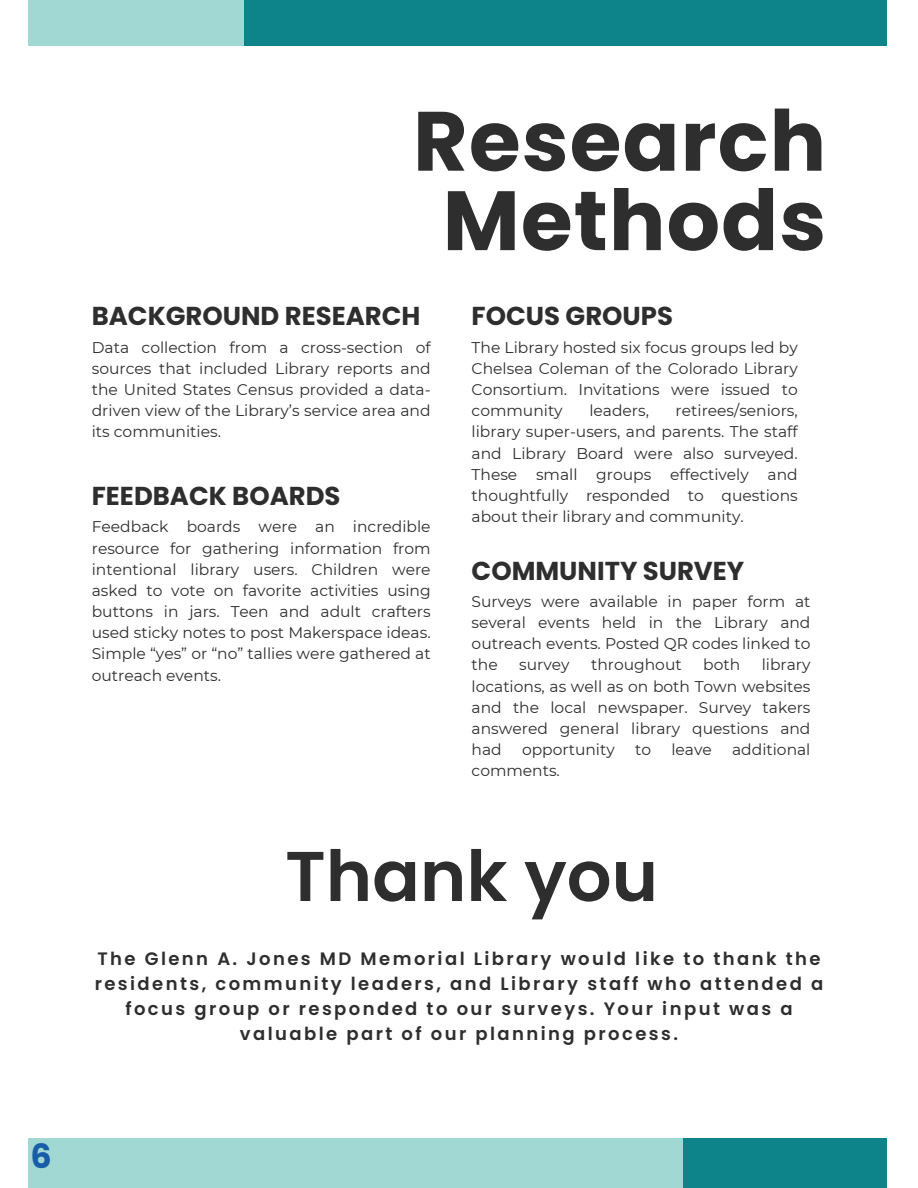
<style>
.page{position:relative;width:918px;height:1188px;background:#fff}
.page>*{position:absolute;margin:0;border:0;box-sizing:border-box;transform-origin:0 0}
.t1{font:700 84px/79.5px "Poppins";letter-spacing:.015em;color:#2e2e2e;text-align:center}
.t2{font:600 70.35px "Poppins";color:#2e2e2e}
.t3{font:700 33.45px "Poppins";color:#195ca7}
.t4{font:700 25.95px "Poppins";color:#2e2e2e}
.t5{font:600 18px/24.8px "Poppins";letter-spacing:.135em;color:#2e2e2e;text-align:center}
.t6{font:15.45px/21.1px "Montserrat";color:#2e2e2e;text-align:justify}
</style>
<div class="page">
<div style="left:243px;top:0;width:644px;height:45px;background:#0c848a"></div>
<div style="left:28px;top:0;width:215px;height:45px;background:#a2d8d4"></div>
<div style="left:28px;top:1138px;width:655px;height:50px;background:#a2d8d4"></div>
<div style="left:683px;top:1138px;width:204px;height:50px;background:#0c848a"></div>
<p class="t3" style="left:30px;top:1133px;width:23px">6</p>
<h1 class="t1" style="left:413px;top:102px;width:415px">Research<br>Methods</h1>
<p class="t4" style="left:92px;top:298px;width:330px">BACKGROUND RESEARCH</p>
<p class="t6" style="left:92px;top:337px;width:340px">Data collection from a cross-section of sources that included Library reports and the United States Census provided a data&shy;driven view of the Library’s service area and its communities.</p>
<p class="t4" style="left:92px;top:478px;width:250px">FEEDBACK BOARDS</p>
<p class="t6" style="left:92px;top:516px;width:340px">Feedback boards were an incredible resource for gathering information from intentional library users. Children were asked to vote on favorite activities using buttons in jars. Teen and adult crafters used sticky notes to post Makerspace ideas.<br>Simple “yes” or “no” tallies were gathered at outreach events.</p>
<p class="t4" style="left:472px;top:298px;width:203px">FOCUS GROUPS</p>
<p class="t6" style="left:472px;top:337px;width:328px">The Library hosted six focus groups led by Chelsea Coleman of the Colorado Library Consortium. Invitations were issued to community</p>
<p class="t6" style="left:472px;top:400px;width:328px;text-indent:204px">retirees/seniors, library super-users, and parents. The staff and Library Board were also surveyed.<br>These small groups effectively and thoughtfully responded to questions about their library and community.</p>
<p class="t6" style="left:589px;top:400px;width:61px">leaders,</p>
<p class="t4" style="left:472px;top:552px;width:274px">COMMUNITY SURVEY</p>
<p class="t6" style="left:472px;top:591px;width:340px">Surveys were available in paper form at several events held in the Library and outreach events. Posted QR codes linked to the</p>
<p class="t6" style="left:472px;top:654px;width:340px;text-indent:290px">library locations, as well as on both Town websites and the local newspaper. Survey takers answered general library questions and had</p>
<p class="t6" style="left:519px;top:654px;width:52px">survey</p>
<p class="t6" style="left:591px;top:654px;width:92px">throughout</p>
<p class="t6" style="left:703px;top:654px;width:39px">both</p>
<p class="t6" style="left:522px;top:739px;width:94px">opportunity</p>
<p class="t6" style="left:635px;top:739px;width:18px">to</p>
<p class="t6" style="left:671px;top:739px;width:42px">leave</p>
<p class="t6" style="left:732px;top:739px;width:80px">additional</p>
<p class="t6" style="left:472px;top:760px;width:90px">comments.</p>
<h2 class="t2" style="left:285px;top:827px;width:374px">Thank you</h2>
<h4 class="t5" style="left:95px;top:947px;width:730px">The Glenn A. Jones MD Memorial Library would like to thank the residents, community leaders, and Library staff who attended a focus group or responded to our surveys. Your input was a valuable part of our planning process.</h4>
</div>
